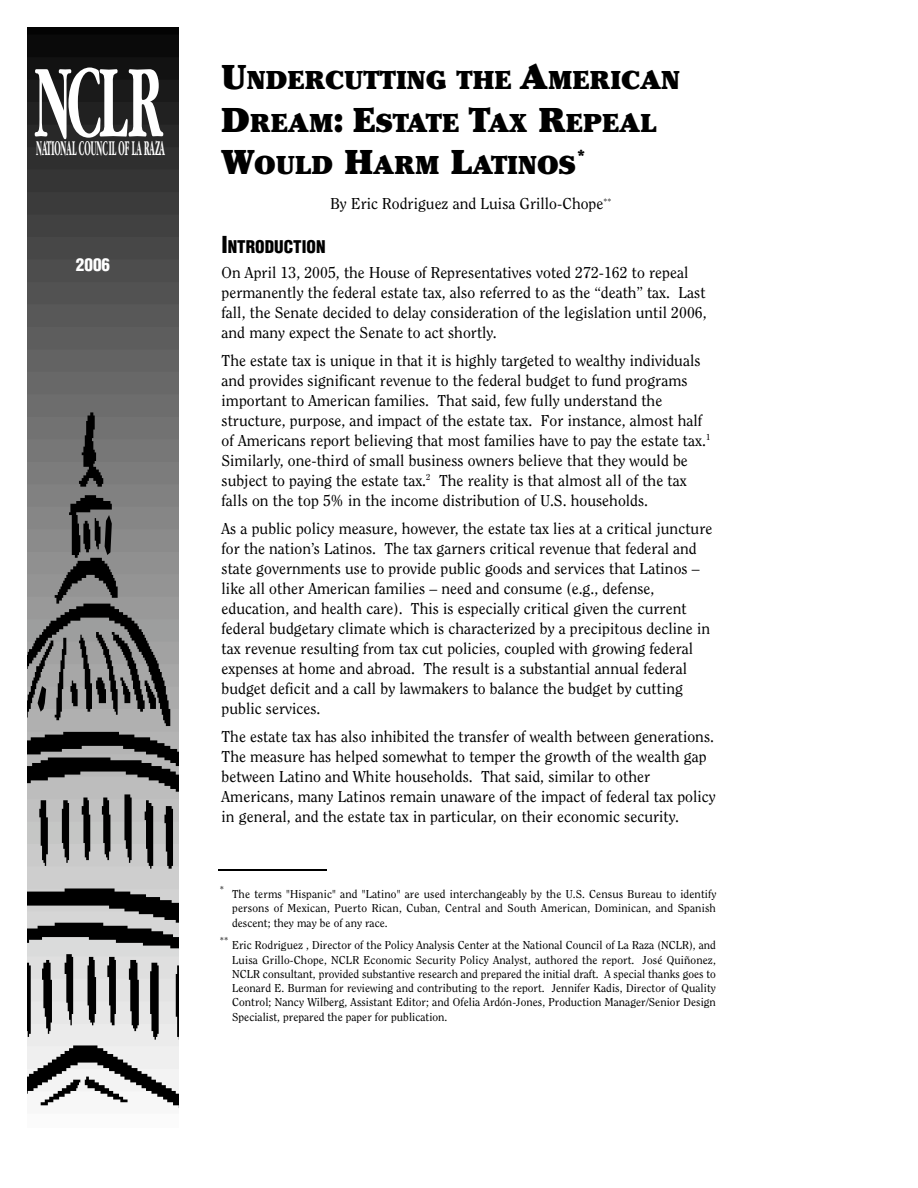
<style>
.page{position:relative;width:918px;height:1188px;background:#fff}
.page>*{position:absolute;margin:0;border:0;box-sizing:border-box;transform-origin:0 0}
.t1{font:700 107.4px "Garamond";color:#fff;scale:.48 1}
.t2{font:900 25.65px/42.8px "Cheltenham";color:#000}
.t3{font:700 21.9px "Garamond";color:#fff;scale:.37 1}
.t4{font:900 condensed 17.1px "Helvetica";color:#000}
.t5{font:900 condensed 17.1px "Helvetica";color:#fff}
.t6{font:900 17.1px "Cheltenham";color:#000}
.t7{font:15.6px/20px "Clearface";color:#000}
.t8{font:11.4px/14.2px "Clearface";color:#000;text-align:justify}
.t9{font:8.55px "Clearface";color:#000}
.s1{font-size:34.2px}
.s2{font-size:22.8px}
</style>
<div class="page">
<img style="left:27px;top:27px;width:151px;height:861px">
<svg style="left:27px;top:888px;width:152px;height:221px"></svg>
<svg style="left:27px;top:495px;width:152px;height:374px;background:#797979"></svg>
<svg style="left:79px;top:412px;width:24px;height:75px;background:#444"></svg>
<hr style="left:218px;top:870px;width:108px;height:1px;background:#000">
<h1 class="t1" style="left:34px;top:61px;width:269px">NCLR</h1>
<h3 class="t3" style="left:36px;top:139px;width:349px">NATIONAL COUNCIL OF LA RAZA</h3>
<p class="t5" style="left:76px;top:258px;width:36px">2006</p>
<h2 class="t2" style="left:221px;top:61px;width:460px"><span class="s1">U</span>NDERCUTTING THE <span class="s1">A</span>MERICAN<br><span class="s1">D</span>REAM<span class="s1">: E</span>STATE <span class="s1">T</span>AX <span class="s1">R</span>EPEAL<br><span class="s1">W</span>OULD <span class="s1">H</span>ARM <span class="s1">L</span>ATINOS</h2>
<p class="t6" style="left:576px;top:150px;width:12px">*</p>
<p class="t7" style="left:330px;top:195px;width:283px">By Eric Rodriguez and Luisa Grillo-Chope<sup>**</sup></p>
<p class="t4" style="left:222px;top:241px;width:106px"><span class="s2">I</span>NTRODUCTION</p>
<p class="t7" style="left:222px;top:263px;width:487px">On April 13, 2005, the House of Representatives voted 272-162 to repeal permanently the federal estate tax, also referred to as the “death” tax. Last fall, the Senate decided to delay consideration of the legislation until 2006, and many expect the Senate to act shortly.</p>
<p class="t7" style="left:222px;top:352px;width:490px">The estate tax is unique in that it is highly targeted to wealthy individuals and provides significant revenue to the federal budget to fund programs important to American families. That said, few fully understand the structure, purpose, and impact of the estate tax. For instance, almost half of Americans report believing that most families have to pay the estate tax.<sup>1<br></sup>Similarly, one-third of small business owners believe that they would be subject to paying the estate tax.<sup>2</sup> The reality is that almost all of the tax falls on the top 5% in the income distribution of U.S. households.</p>
<p class="t7" style="left:222px;top:520px;width:492px">As a public policy measure, however, the estate tax lies at a critical juncture for the nation’s Latinos. The tax garners critical revenue that federal and state governments use to provide public goods and services that Latinos – like all other American families – need and consume (e.g., defense, education, and health care). This is especially critical given the current federal budgetary climate which is characterized by a precipitous decline in tax revenue resulting from tax cut policies, coupled with growing federal expenses at home and abroad. The result is a substantial annual federal budget deficit and a call by lawmakers to balance the budget by cutting public services.</p>
<p class="t7" style="left:222px;top:728px;width:496px">The estate tax has also inhibited the transfer of wealth between generations.<br>The measure has helped somewhat to temper the growth of the wealth gap between Latino and White households. That said, similar to other Americans, many Latinos remain unaware of the impact of federal tax policy in general, and the estate tax in particular, on their economic security.</p>
<p class="t9" style="left:220px;top:885px;width:6px">*</p>
<p class="t8" style="left:232px;top:888px;width:486px">The terms "Hispanic" and "Latino" are used interchangeably by the U.S. Census Bureau to identify persons of Mexican, Puerto Rican, Cuban, Central and South American, Dominican, and Spanish descent; they may be of any race.</p>
<p class="t9" style="left:220px;top:937px;width:10px">**</p>
<p class="t8" style="left:232px;top:939px;width:485px">Eric Rodriguez , Director of the Policy Analysis Center at the National Council of La Raza (NCLR), and Luisa Grillo-Chope, NCLR Economic Security Policy Analyst, authored the report. José Quiñonez, NCLR consultant, provided substantive research and prepared the initial draft. A special thanks goes to Leonard E. Burman for reviewing and contributing to the report. Jennifer Kadis, Director of Quality Control; Nancy Wilberg, Assistant Editor; and Ofelia Ardón-Jones, Production Manager/Senior Design Specialist, prepared the paper for publication.</p>
</div>
